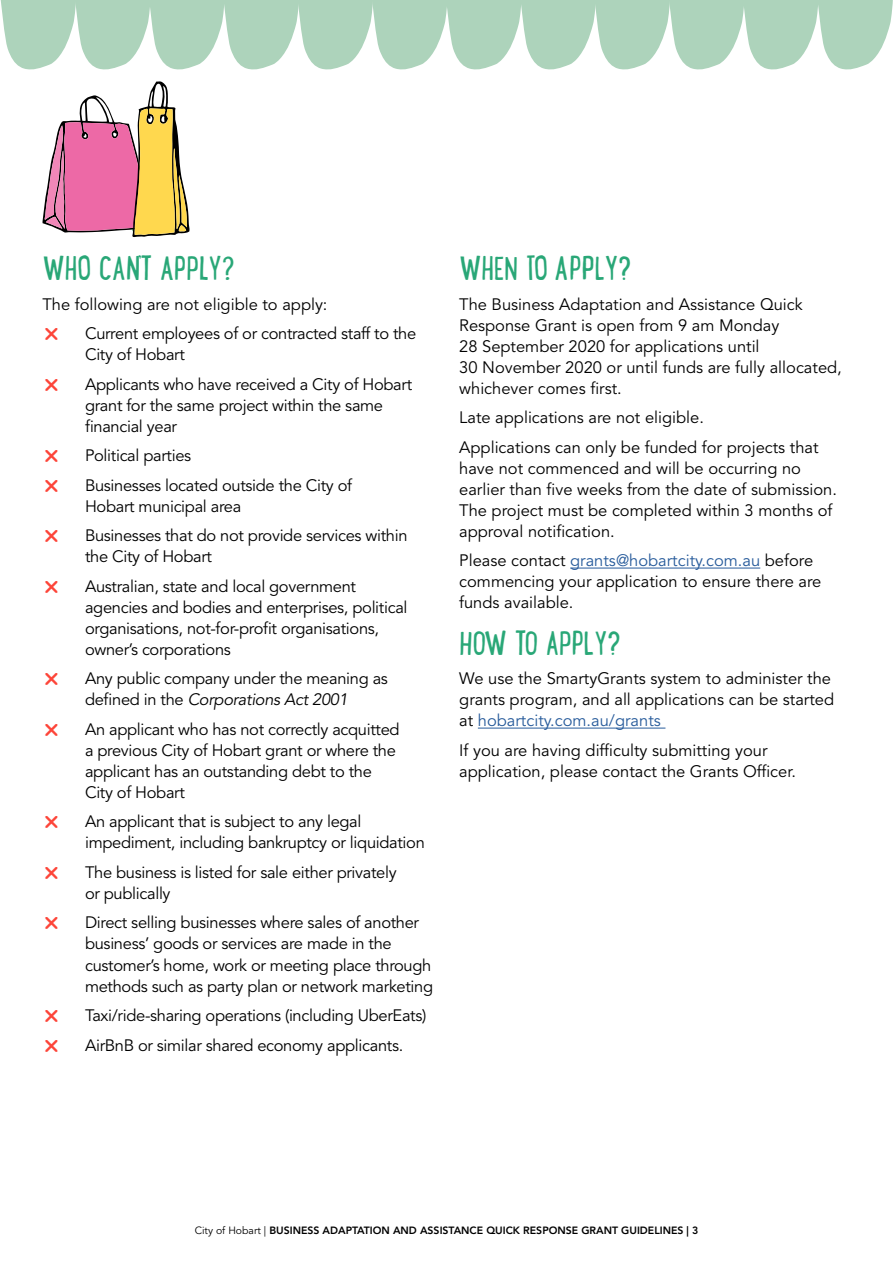
<style>
.page{position:relative;width:893px;height:1263px;background:#fff}
.page>*{position:absolute;margin:0;border:0;box-sizing:border-box;transform-origin:0 0}
.t1{font:36px "Lunch Box";letter-spacing:-.015em;color:#29a777}
.t2{font:16.5px/21px "Avenir LT Std";letter-spacing:-.02em;color:#000}
.t3{font:16.5px/21px "Avenir LT Std";color:#000}
.t4{font:800 10.5px "Avenir LT Std";color:#000}
.s1{font-style:italic}
.s2{color:#275b9b}
.s3{font-weight:400}
</style>
<div class="page">
<svg style="left:0;top:0;width:893px;height:70px"></svg>
<hr style="left:570px;top:568px;width:190px;height:1px;background:#275b9b">
<hr style="left:478px;top:728px;width:187px;height:1px;background:#275b9b">
<svg style="left:42px;top:81px;width:148px;height:156px"></svg>
<h1 class="t1" style="left:43px;top:243px;width:194px">WHO CAN’T APPLY?</h1>
<p class="t2" style="left:85px;top:290px;width:333px;line-height:29.5px;text-indent:-43px">The following are not eligible to apply:<br>Current employees of or contracted staff to the</p>
<p class="t2" style="left:85px;top:340px;width:329px;line-height:29.5px">City of Hobart<br>Applicants who have received a City of Hobart</p>
<p class="t2" style="left:85px;top:395px;width:300px">grant for the same project within the same financial year</p>
<p class="t2" style="left:85px;top:441px;width:269px;line-height:29.5px">Political parties<br>Businesses located outside the City of</p>
<p class="t2" style="left:85px;top:492px;width:324px;line-height:29.5px">Hobart municipal area<br>Businesses that do not provide services within</p>
<p class="t2" style="left:85px;top:542px;width:273px;line-height:29.5px">the City of Hobart<br>Australian, state and local government</p>
<p class="t2" style="left:85px;top:597px;width:324px">agencies and bodies and enterprises, political organisations, not-for-profit organisations, owner’s corporations</p>
<p class="t2" style="left:85px;top:669px;width:304px">Any public company under the meaning as defined in the <span class="s1">Corporations Act 2001</span></p>
<p class="t2" style="left:85px;top:719px;width:316px">An applicant who has not correctly acquitted a previous City of Hobart grant or where the applicant has an outstanding debt to the City of Hobart</p>
<p class="t2" style="left:85px;top:812px;width:341px">An applicant that is subject to any legal impediment, including bankruptcy or liquidation</p>
<p class="t2" style="left:85px;top:862px;width:313px">The business is listed for sale either privately or publically</p>
<p class="t2" style="left:85px;top:913px;width:350px">Direct selling businesses where sales of another business’ goods or services are made in the customer’s home, work or meeting place through methods such as party plan or network marketing</p>
<p class="t2" style="left:85px;top:1001px;width:343px;line-height:29.5px">Taxi/ride-sharing operations (including UberEats)<br>AirBnB or similar shared economy applicants.</p>
<h1 class="t1" style="left:459px;top:243px;width:174px">WHEN TO APPLY?</h1>
<p class="t3" style="left:459px;top:294px;width:384px">The Business Adaptation and Assistance Quick Response Grant is open from 9 am Monday<br>28 September 2020 for applications until<br>30 November 2020 or until funds are fully allocated, whichever comes first.</p>
<p class="t3" style="left:459px;top:403px;width:361px;line-height:29.5px">Late applications are not eligible.<br>Applications can only be funded for projects that</p>
<p class="t3" style="left:459px;top:458px;width:379px">have not commenced and will be occurring no earlier than five weeks from the date of submission.<br>The project must be completed within 3 months of approval notification.</p>
<p class="t3" style="left:459px;top:551px;width:364px">Please contact <span class="s2">grants@hobartcity.com.au</span> before commencing your application to ensure there are funds available.</p>
<h1 class="t1" style="left:459px;top:618px;width:163px">HOW TO APPLY?</h1>
<p class="t3" style="left:459px;top:669px;width:376px">We use the SmartyGrants system to administer the grants program, and all applications can be started at <span class="s2">hobartcity.com.au/grants</span></p>
<p class="t3" style="left:459px;top:740px;width:338px">If you are having difficulty submitting your application, please contact the Grants Officer.</p>
<p class="t4" style="left:195px;top:1224px;width:505px"><span class="s3">City of Hobart |</span> BUSINESS ADAPTATION AND ASSISTANCE QUICK RESPONSE GRANT GUIDELINES | 3</p>
</div>
